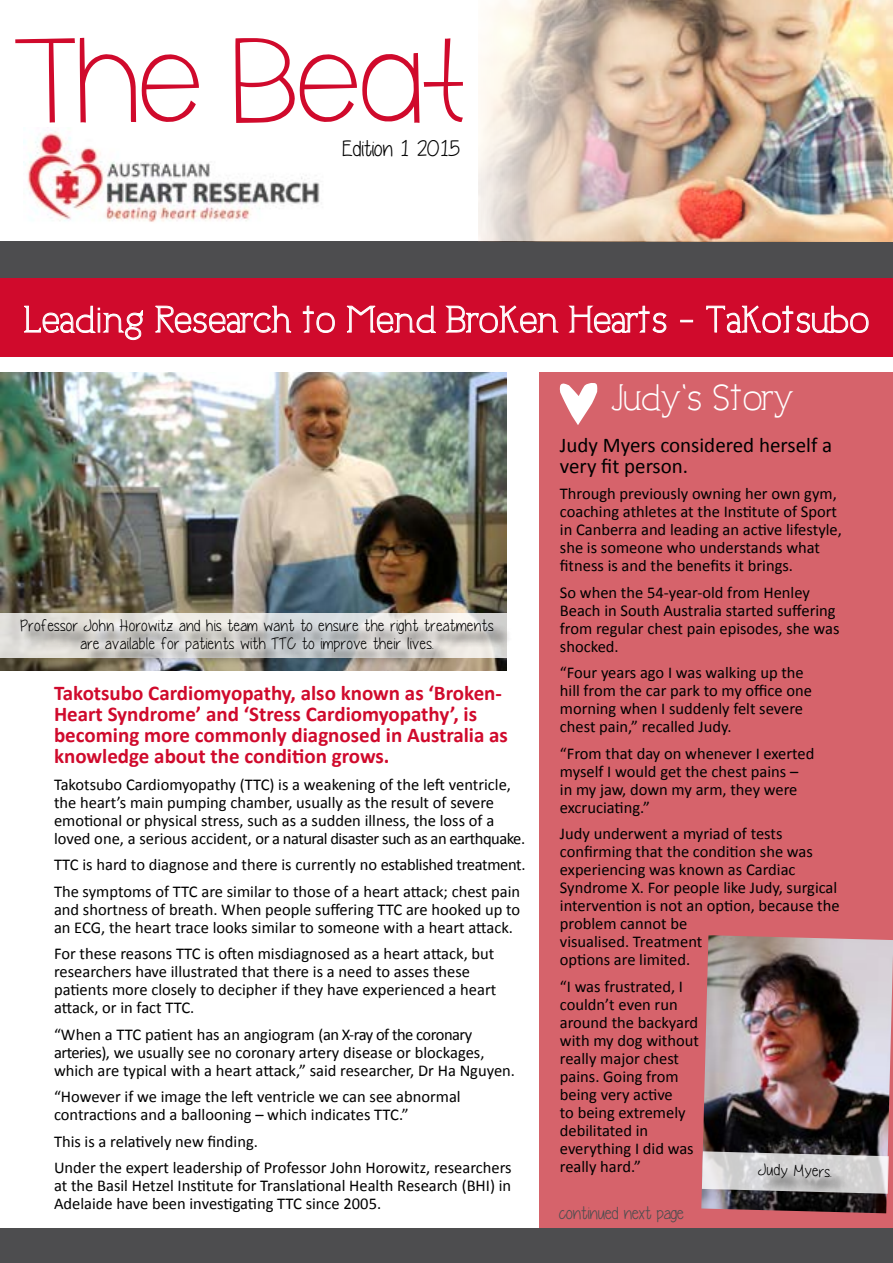
<style>
.page{position:relative;width:893px;height:1263px;background:#fff}
.page>*{position:absolute;margin:0;border:0;box-sizing:border-box;transform-origin:0 0}
.t1{font:114px "cafbrewery";color:#d00a2c}
.t2{font:37.5px "Uptown Elegance";letter-spacing:.02em;color:#fff}
.t3{font:37.5px "Uptown Elegance";color:#fff}
.t4{font:22.5px "Yummy Cupcakes";color:#000}
.t5{font:700 21px/21px "Calibri";color:#d00a2c}
.t6{font:21px/21px "Calibri";color:#000}
.t7{font:18px "Yummy Cupcakes";color:#4d4d4f}
.t8{font:16.5px/18px "Calibri";color:#000}
.t9{font:16.5px/18px "Yummy Cupcakes";letter-spacing:.03em;color:#000;text-align:center}
</style>
<div class="page">
<div style="left:539px;top:372px;width:354px;height:891px;background:#d6636b"></div>
<div style="left:0;top:241px;width:893px;height:38px;background:#4d4d4f"></div>
<img style="left:478px;top:0;width:415px;height:241px">
<svg style="left:560px;top:383px;width:37px;height:42px"></svg>
<div style="left:0;top:279px;width:893px;height:78px;background:#d00a2c"></div>
<svg style="left:24px;top:305px;width:119px;height:35px"></svg>
<svg style="left:155px;top:305px;width:137px;height:28px"></svg>
<svg style="left:303px;top:305px;width:32px;height:28px"></svg>
<svg style="left:346px;top:305px;width:90px;height:28px"></svg>
<svg style="left:446px;top:305px;width:112px;height:28px"></svg>
<svg style="left:569px;top:305px;width:98px;height:28px"></svg>
<svg style="left:681px;top:320px;width:12px;height:2px"></svg>
<svg style="left:706px;top:305px;width:163px;height:28px"></svg>
<img style="left:0;top:372px;width:506px;height:299px">
<div style="left:0;top:1228px;width:893px;height:35px;background:#4d4d4f"></div>
<img style="left:701px;top:935px;width:192px;height:278px">
<img style="left:23px;top:127px;width:297px;height:95px">
<svg style="left:0;top:613px;width:507px;height:45px;background:#e3e2df"></svg>
<div style="left:23px;top:622px;width:489px;height:48px;background:#000;opacity:.75"></div>
<svg style="left:702px;top:1151px;width:187px;height:43px;background:#c3c1c2"></svg>
<div style="left:761px;top:1166px;width:88px;height:31px;background:#000;opacity:.75"></div>
<h1 class="t1" style="left:14px;top:12px;width:454px">The Beat</h1>
<h3 class="t4" style="left:342px;top:136px;width:119px">Edition 1 2015</h3>
<h2 class="t2" style="left:24px;top:300px;width:847px">Leading Research to Mend Broken Hearts - Takotsubo</h2>
<p class="t9" style="left:20px;top:616px;width:475px">Professor John Horowitz and his team want to ensure the right treatments are available for patients with TTC to improve their lives.</p>
<p class="t5" style="left:54px;top:683px;width:455px">Takotsubo Cardiomyopathy, also known as ‘Broken-Heart Syndrome’ and ‘Stress Cardiomyopathy’, is becoming more commonly diagnosed in Australia as knowledge about the condition grows.</p>
<p class="t8" style="left:54px;top:775px;width:473px">Takotsubo Cardiomyopathy (TTC) is a weakening of the left ventricle, the heart’s main pumping chamber, usually as the result of severe emotional or physical stress, such as a sudden illness, the loss of a loved one, a serious accident, or a natural disaster such as an earthquake.</p>
<p class="t8" style="left:54px;top:852px;width:473px;line-height:26.5px">TTC is hard to diagnose and there is currently no established treatment.<br>The symptoms of TTC are similar to those of a heart attack; chest pain</p>
<p class="t8" style="left:54px;top:900px;width:468px">and shortness of breath. When people suffering TTC are hooked up to an ECG, the heart trace looks similar to someone with a heart attack.</p>
<p class="t8" style="left:54px;top:945px;width:444px">For these reasons TTC is often misdiagnosed as a heart attack, but researchers have illustrated that there is a need to asses these patients more closely to decipher if they have experienced a heart attack, or in fact TTC.</p>
<p class="t8" style="left:54px;top:1025px;width:463px">“When a TTC patient has an angiogram (an X-ray of the coronary arteries), we usually see no coronary artery disease or blockages, which are typical with a heart attack,” said researcher, Dr Ha Nguyen.</p>
<p class="t8" style="left:54px;top:1088px;width:408px">“However if we image the left ventricle we can see abnormal contractions and a ballooning – which indicates TTC.”</p>
<p class="t8" style="left:54px;top:1128px;width:459px;line-height:26.5px">This is a relatively new finding.<br>Under the expert leadership of Professor John Horowitz, researchers</p>
<p class="t8" style="left:54px;top:1177px;width:459px">at the Basil Hetzel Institute for Translational Health Research (BHI) in<br>Adelaide have been investigating TTC since 2005.</p>
<h2 class="t3" style="left:612px;top:377px;width:183px">Judy’s Story</h2>
<p class="t6" style="left:560px;top:434px;width:274px">Judy Myers considered herself a very fit person.</p>
<p class="t8" style="left:560px;top:485px;width:284px">Through previously owning her own gym, coaching athletes at the Institute of Sport in Canberra and leading an active lifestyle, she is someone who understands what fitness is and the benefits it brings.</p>
<p class="t8" style="left:560px;top:583px;width:281px">So when the 54-year-old from Henley<br>Beach in South Australia started suffering from regular chest pain episodes, she was shocked.</p>
<p class="t8" style="left:560px;top:664px;width:254px">“Four years ago I was walking up the hill from the car park to my office one morning when I suddenly felt severe chest pain,” recalled Judy.</p>
<p class="t8" style="left:560px;top:744px;width:256px">“From that day on whenever I exerted myself I would get the chest pains – in my jaw, down my arm, they were excruciating.”</p>
<p class="t8" style="left:560px;top:825px;width:281px">Judy underwent a myriad of tests confirming that the condition she was experiencing was known as Cardiac<br>Syndrome X. For people like Judy, surgical intervention is not an option, because the problem cannot be<br>visualised. Treatment<br>options are limited.</p>
<p class="t8" style="left:560px;top:977px;width:141px">“I was frustrated, I couldn’t even run around the backyard with my dog without really major chest pains. Going from being very active<br>to being extremely debilitated in everything I did was really hard.”</p>
<p class="t9" style="left:759px;top:1161px;width:75px;rotate:1deg">Judy Myers.</p>
<p class="t7" style="left:559px;top:1203px;width:126px">continued next page</p>
</div>
